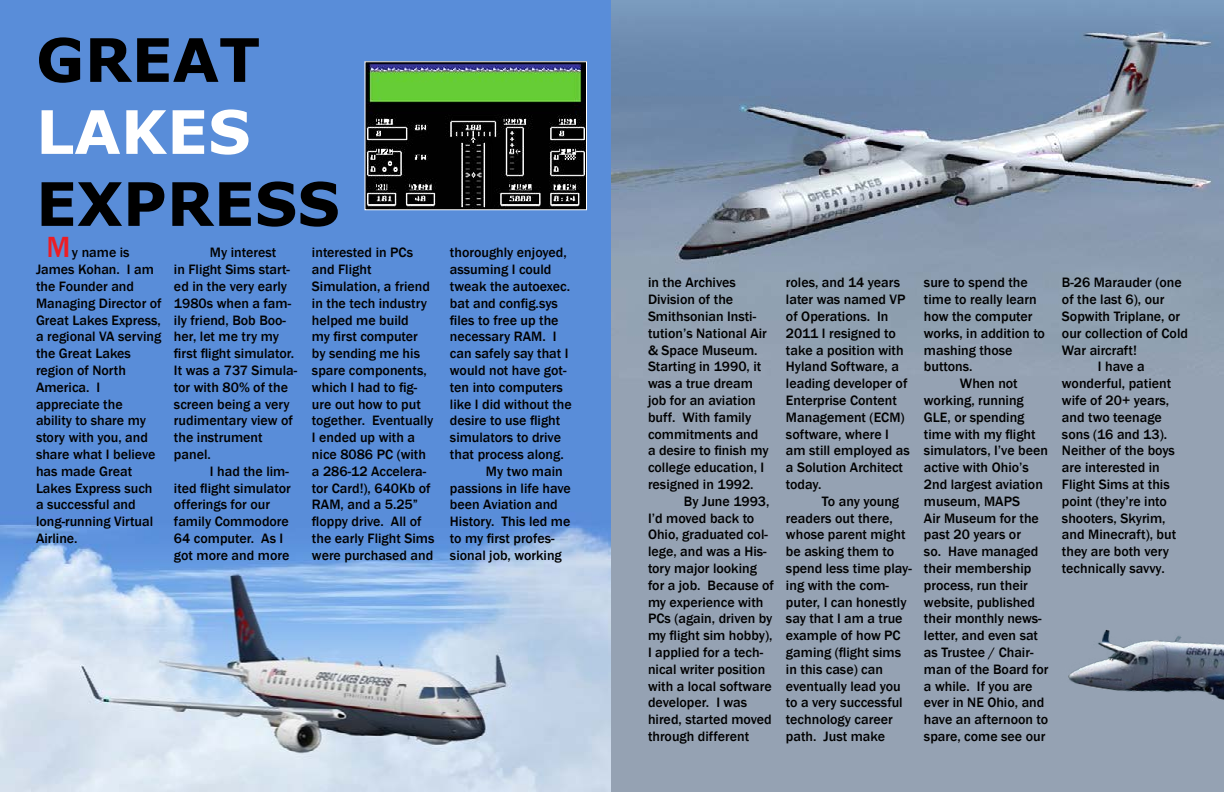
<style>
.page{position:relative;width:1224px;height:792px;background:#fff}
.page>*{position:absolute;margin:0;border:0;box-sizing:border-box;transform-origin:0 0}
.t1{font:700 60px "Verdana";color:#000}
.t2{font:700 60px "Verdana";color:#fff}
.t3{font:500 30px "Franklin Gothic";color:#ed1d24}
.t4{font:500 14px/16.8px "Franklin Gothic";color:#000}
</style>
<div class="page">
<img style="left:0;top:0;width:1224px;height:792px">
<img style="left:366px;top:63px;width:219px;height:145px">
<img style="left:1035px;top:552px;width:189px;height:206px">
<h1 class="t1" style="left:36px;top:18px;width:226px">GREAT</h1>
<h1 class="t2" style="left:36px;top:90px;width:216px">LAKES</h1>
<h1 class="t1" style="left:36px;top:162px;width:305px">EXPRESS</h1>
<p class="t4" style="left:36px;top:244px;width:127px;text-indent:36px">y name is<br>James Kohan. I am the Founder and<br>Managing Director of<br>Great Lakes Express, a regional VA serving the Great Lakes region of North<br>America. I appreciate the ability to share my story with you, and share what I believe has made Great<br>Lakes Express such a successful and long-running Virtual<br>Airline.</p>
<p class="t4" style="left:174px;top:244px;width:125px;text-indent:36px">My interest<br>in Flight Sims start&shy;ed in the very early<br>1980s when a fam&shy;ily friend, Bob Boo&shy;her, let me try my first flight simulator.<br>It was a 737 Simula&shy;tor with 80% of the screen being a very rudimentary view of the instrument panel.</p>
<h2 class="t3" style="left:46px;top:228px;width:26px">M</h2>
<p class="t4" style="left:312px;top:244px;width:124px">interested in PCs and Flight<br>Simulation, a friend in the tech industry helped me build<br>my first computer by sending me his spare components, which I had to fig&shy;ure out how to put together. Eventually<br>I ended up with a nice 8086 PC (with a 286-12 Accelera&shy;tor Card!), 640Kb of<br>RAM, and a 5.25” floppy drive. All of the early Flight Sims were purchased and</p>
<p class="t4" style="left:450px;top:244px;width:118px">thoroughly enjoyed,</p>
<p class="t4" style="left:450px;top:261px;width:103px">assuming I could</p>
<p class="t4" style="left:450px;top:278px;width:122px">tweak the autoexec.</p>
<p class="t4" style="left:450px;top:295px;width:109px">bat and config.sys</p>
<p class="t4" style="left:450px;top:312px;width:110px">files to free up the</p>
<p class="t4" style="left:450px;top:328px;width:108px">necessary RAM. I</p>
<p class="t4" style="left:450px;top:345px;width:120px">can safely say that I</p>
<p class="t4" style="left:450px;top:362px;width:118px">would not have got-</p>
<p class="t4" style="left:450px;top:379px;width:114px">ten into computers</p>
<p class="t4" style="left:450px;top:396px;width:123px">like I did without the</p>
<p class="t4" style="left:450px;top:412px;width:112px">desire to use flight</p>
<p class="t4" style="left:450px;top:429px;width:113px">simulators to drive</p>
<p class="t4" style="left:450px;top:446px;width:115px">that process along.</p>
<p class="t4" style="left:486px;top:463px;width:78px">My two main</p>
<p class="t4" style="left:450px;top:480px;width:123px">passions in life have</p>
<p class="t4" style="left:450px;top:496px;width:109px">been Aviation and</p>
<p class="t4" style="left:450px;top:513px;width:122px">History. This led me</p>
<p class="t4" style="left:450px;top:530px;width:106px">to my first profes-</p>
<p class="t4" style="left:450px;top:547px;width:113px">sional job, working</p>
<p class="t4" style="left:174px;top:463px;width:118px;text-indent:36px">I had the lim&shy;ited flight simulator offerings for our family Commodore<br>64 computer. As I got more and more</p>
<p class="t4" style="left:648px;top:274px;width:122px">in the Archives<br>Division of the<br>Smithsonian Insti&shy;tution’s National Air &amp; Space Museum.<br>Starting in 1990, it was a true dream job for an aviation buff. With family commitments and a desire to finish my college education, I resigned in 1992.</p>
<p class="t4" style="left:648px;top:493px;width:128px;text-indent:36px">By June 1993,<br>I’d moved back to<br>Ohio, graduated col&shy;lege, and was a His&shy;tory major looking for a job. Because of my experience with<br>PCs (again, driven by my flight sim hobby),<br>I applied for a tech&shy;nical writer position with a local software developer. I was hired, started moved through different</p>
<p class="t4" style="left:786px;top:274px;width:125px">roles, and 14 years later was named VP of Operations. In<br>2011 I resigned to take a position with<br>Hyland Software, a leading developer of<br>Enterprise Content<br>Management (ECM) software, where I am still employed as a Solution Architect today.</p>
<p class="t4" style="left:786px;top:493px;width:128px;text-indent:36px">To any young readers out there, whose parent might be asking them to spend less time play&shy;ing with the com&shy;puter, I can honestly say that I am a true example of how PC gaming (flight sims in this case) can eventually lead you to a very successful technology career path. Just make</p>
<p class="t4" style="left:924px;top:274px;width:105px">sure to spend the</p>
<p class="t4" style="left:924px;top:291px;width:114px">time to really learn</p>
<p class="t4" style="left:924px;top:308px;width:110px">how the computer</p>
<p class="t4" style="left:924px;top:325px;width:122px">works, in addition to</p>
<p class="t4" style="left:924px;top:342px;width:90px">mashing those</p>
<p class="t4" style="left:924px;top:358px;width:50px">buttons.</p>
<p class="t4" style="left:960px;top:375px;width:59px">When not</p>
<p class="t4" style="left:924px;top:392px;width:101px">working, running</p>
<p class="t4" style="left:924px;top:409px;width:102px">GLE, or spending</p>
<p class="t4" style="left:924px;top:426px;width:113px">time with my flight</p>
<p class="t4" style="left:924px;top:442px;width:126px">simulators, I’ve been</p>
<p class="t4" style="left:924px;top:459px;width:106px">active with Ohio’s</p>
<p class="t4" style="left:924px;top:476px;width:120px">2nd largest aviation</p>
<p class="t4" style="left:924px;top:493px;width:98px">museum, MAPS</p>
<p class="t4" style="left:924px;top:510px;width:116px">Air Museum for the</p>
<p class="t4" style="left:924px;top:526px;width:99px">past 20 years or</p>
<p class="t4" style="left:924px;top:543px;width:116px">so. Have managed</p>
<p class="t4" style="left:924px;top:560px;width:109px">their membership</p>
<p class="t4" style="left:924px;top:577px;width:105px">process, run their</p>
<p class="t4" style="left:924px;top:594px;width:113px">website, published</p>
<p class="t4" style="left:924px;top:610px;width:119px">their monthly news-</p>
<p class="t4" style="left:924px;top:627px;width:116px">letter, and even sat</p>
<p class="t4" style="left:924px;top:644px;width:111px">as Trustee / Chair-</p>
<p class="t4" style="left:924px;top:661px;width:126px">man of the Board for</p>
<p class="t4" style="left:924px;top:678px;width:110px">a while. If you are</p>
<p class="t4" style="left:924px;top:694px;width:122px">ever in NE Ohio, and</p>
<p class="t4" style="left:924px;top:711px;width:126px">have an afternoon to</p>
<p class="t4" style="left:924px;top:728px;width:123px">spare, come see our</p>
<p class="t4" style="left:1062px;top:274px;width:121px">B-26 Marauder (one</p>
<p class="t4" style="left:1062px;top:291px;width:104px">of the last 6), our</p>
<p class="t4" style="left:1062px;top:308px;width:120px">Sopwith Triplane, or</p>
<p class="t4" style="left:1062px;top:325px;width:128px">our collection of Cold</p>
<p class="t4" style="left:1062px;top:342px;width:77px">War aircraft!</p>
<p class="t4" style="left:1098px;top:358px;width:48px">I have a</p>
<p class="t4" style="left:1062px;top:375px;width:111px">wonderful, patient</p>
<p class="t4" style="left:1062px;top:392px;width:109px">wife of 20+ years,</p>
<p class="t4" style="left:1062px;top:409px;width:101px">and two teenage</p>
<p class="t4" style="left:1062px;top:426px;width:107px">sons (16 and 13).</p>
<p class="t4" style="left:1062px;top:442px;width:114px">Neither of the boys</p>
<p class="t4" style="left:1062px;top:459px;width:99px">are interested in</p>
<p class="t4" style="left:1062px;top:476px;width:109px">Flight Sims at this</p>
<p class="t4" style="left:1062px;top:493px;width:106px">point (they’re into</p>
<p class="t4" style="left:1062px;top:510px;width:105px">shooters, Skyrim,</p>
<p class="t4" style="left:1062px;top:526px;width:116px">and Minecraft), but</p>
<p class="t4" style="left:1062px;top:543px;width:109px">they are both very</p>
<p class="t4" style="left:1062px;top:560px;width:104px">technically savvy.</p>
</div>
